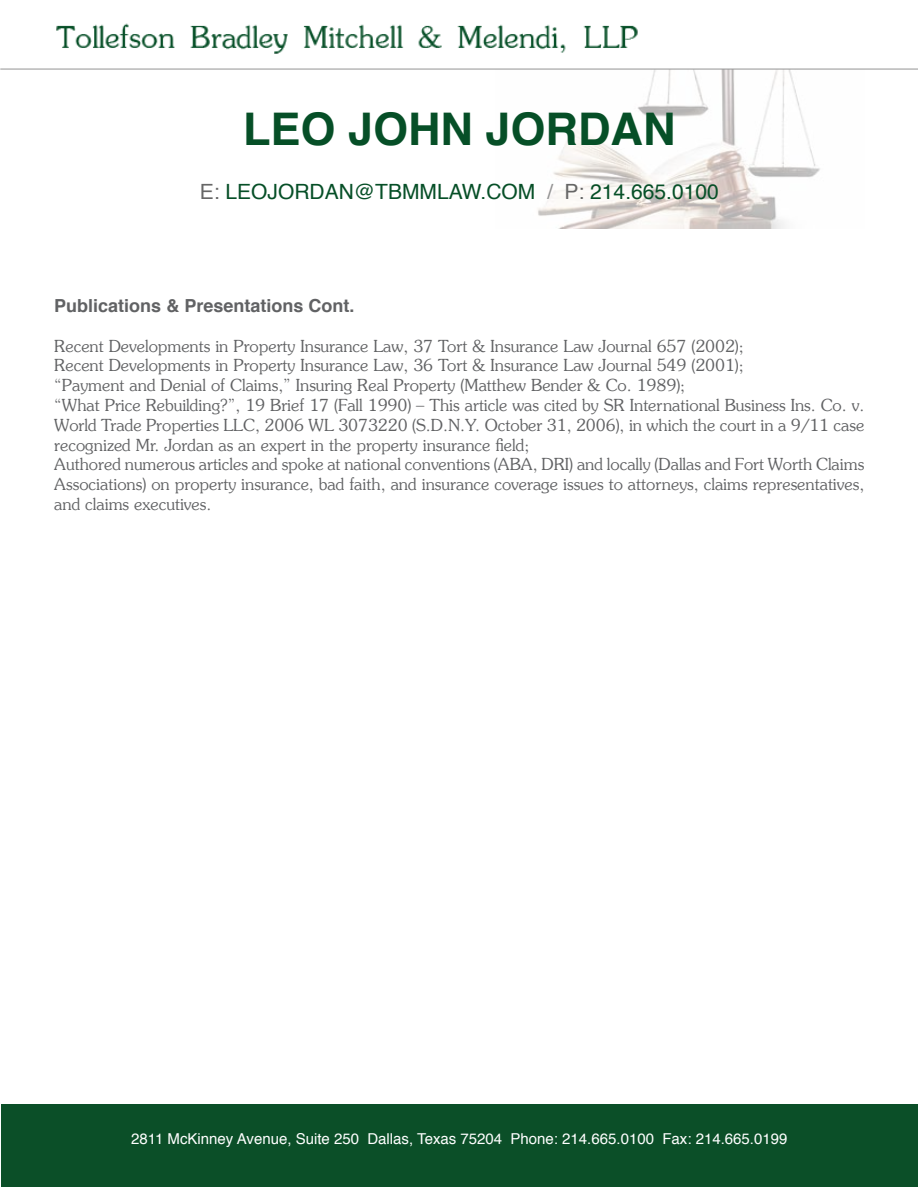
<style>
.page{position:relative;width:918px;height:1188px;background:#fff}
.page>*{position:absolute;margin:0;border:0;box-sizing:border-box;transform-origin:0 0}
.t1{font:700 45px "Helvetica";color:#064f27}
.t2{font:21px "Helvetica";color:#064f27}
.t3{font:700 18px "Helvetica";color:#616264}
.t4{font:300 16.5px/19.8px "Souvenir Std";color:#616264}
.t5{font:15px "Helvetica";color:#fff}
.s1{color:#666}
.s2{color:#939393}
</style>
<div class="page">
<img style="left:538px;top:70px;width:282px;height:159px">
<div style="left:1px;top:1104px;width:917px;height:82px;background:#0b4f28"></div>
<img style="left:55px;top:23px;width:601px;height:55px">
<hr style="left:0;top:69px;width:918px;height:1px;background:#939393">
<h1 class="t1" style="left:243px;top:93px;width:434px">LEO JOHN JORDAN</h1>
<p class="t2" style="left:200px;top:176px;width:520px"><span class="s1">E:</span> LEOJORDAN@TBMMLAW.COM <span class="s2">/</span> <span class="s1">P:</span> 214.665.0100</p>
<p class="t3" style="left:54px;top:291px;width:302px">Publications &amp; Presentations Cont.</p>
<p class="t4" style="left:54px;top:336px;width:812px">Recent Developments in Property Insurance Law, 37 Tort &amp; Insurance Law Journal 657 (2002);<br>Recent Developments in Property Insurance Law, 36 Tort &amp; Insurance Law Journal 549 (2001);<br>“Payment and Denial of Claims,” Insuring Real Property (Matthew Bender &amp; Co. 1989);<br>“What Price Rebuilding?”, 19 Brief 17 (Fall 1990) – This article was cited by SR International Business Ins. Co. v.<br>World Trade Properties LLC, 2006 WL 3073220 (S.D.N.Y. October 31, 2006), in which the court in a 9/11 case recognized Mr. Jordan as an expert in the property insurance field;<br>Authored numerous articles and spoke at national conventions (ABA, DRI) and locally (Dallas and Fort Worth Claims Associations) on property insurance, bad faith, and insurance coverage issues to attorneys, claims representatives, and claims executives.</p>
<p class="t5" style="left:131px;top:1128px;width:658px">2811 McKinney Avenue, Suite 250 Dallas, Texas 75204 Phone: 214.665.0100 Fax: 214.665.0199</p>
</div>
